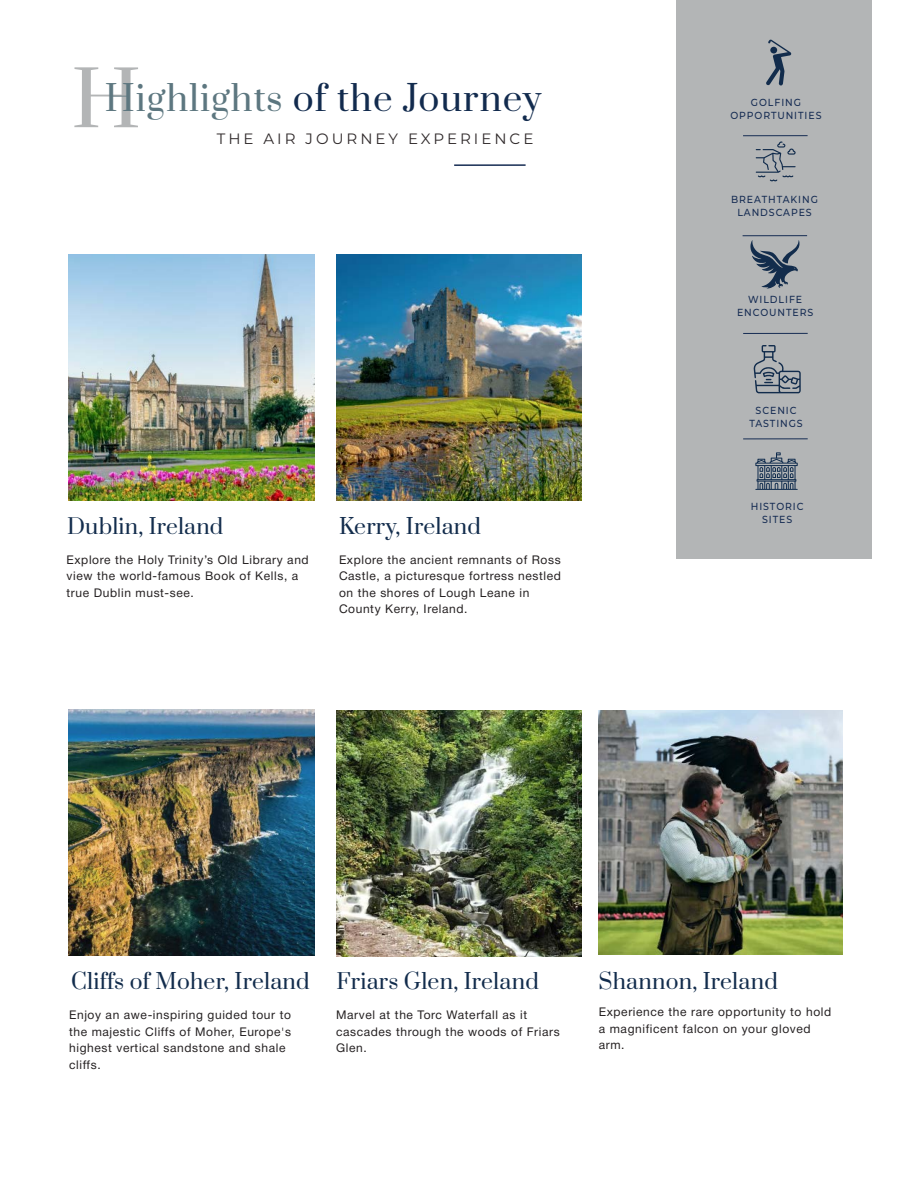
<style>
.page{position:relative;width:918px;height:1188px;background:#fff}
.page>*{position:absolute;margin:0;border:0;box-sizing:border-box;transform-origin:0 0}
.t1{font:34.8px "Prata";letter-spacing:.03em;color:#122b4e}
.t2{font:21.15px "Prata";letter-spacing:.01em;color:#122c4c}
.t3{font:21px "Prata";letter-spacing:.01em;color:#122c4c}
.t4{font:15px "Montserrat";letter-spacing:.2em;color:#302a2b}
.t5{font:12px/16.5px "Helvetica Neue";letter-spacing:.05em;color:#231f20}
.t6{font:500 10.2px/13.2px "Montserrat";letter-spacing:.1em;color:#162c53;text-align:center;scale:.92 1}
.s1{font-size:74.7px;color:#b3b5b6}
.s2{color:#5d7780}
</style>
<div class="page">
<img style="left:68px;top:710px;width:246px;height:246px">
<img style="left:68px;top:255px;width:246px;height:245px">
<div style="left:677px;top:0;width:195px;height:558px;background:#b3b5b6"></div>
<hr style="left:454px;top:164px;width:72px;height:2px;background:#162c53">
<hr style="left:743px;top:439px;width:65px;height:1px;background:#162c53">
<hr style="left:743px;top:333px;width:65px;height:1px;background:#162c53">
<svg style="left:755px;top:452px;width:43px;height:38px"></svg>
<hr style="left:743px;top:135px;width:65px;height:1px;background:#162c53">
<hr style="left:743px;top:235px;width:64px;height:1px;background:#162c53">
<svg style="left:756px;top:141px;width:40px;height:40px"></svg>
<img style="left:598px;top:710px;width:245px;height:245px">
<svg style="left:750px;top:240px;width:49px;height:49px"></svg>
<svg style="left:753px;top:345px;width:48px;height:48px"></svg>
<svg style="left:766px;top:39px;width:25px;height:46px"></svg>
<div style="left:770px;top:47px;width:7px;height:7px;background:#122c4c;border-radius:50%"></div>
<img style="left:336px;top:254px;width:246px;height:246px">
<img style="left:336px;top:710px;width:246px;height:246px">
<h1 class="t1" style="left:71px;top:69px;width:472px"><span class="s1">H</span><span class="s2">Highlights</span> of the Journey</h1>
<p class="t4" style="left:217px;top:128px;width:318px">THE AIR JOURNEY EXPERIENCE</p>
<h3 class="t3" style="left:67px;top:508px;width:158px">Dublin, Ireland</h3>
<h2 class="t2" style="left:339px;top:508px;width:143px">Kerry, Ireland</h2>
<p class="t5" style="left:67px;top:552px;width:244px">Explore the Holy Trinity’s Old Library and view the world-famous Book of Kells, a true Dublin must-see.</p>
<p class="t5" style="left:339px;top:552px;width:224px">Explore the ancient remnants of Ross<br>Castle, a picturesque fortress nestled on the shores of Lough Leane in<br>County Kerry, Ireland.</p>
<p class="t6" style="left:730px;top:95px;width:101px">GOLFING<br>OPPORTUNITIES</p>
<p class="t6" style="left:731px;top:192px;width:96px">BREATHTAKING<br>LANDSCAPES</p>
<p class="t6" style="left:737px;top:292px;width:85px">WILDLIFE<br>ENCOUNTERS</p>
<p class="t6" style="left:749px;top:403px;width:60px">SCENIC<br>TASTINGS</p>
<p class="t6" style="left:751px;top:499px;width:59px">HISTORIC<br>SITES</p>
<h2 class="t2" style="left:71px;top:964px;width:240px">Cliffs of Moher, Ireland</h2>
<h2 class="t2" style="left:336px;top:964px;width:204px">Friars Glen, Ireland</h2>
<p class="t5" style="left:69px;top:1007px;width:224px">Enjoy an awe-inspiring guided tour to the majestic Cliffs of Moher, Europe's highest vertical sandstone and shale cliffs.</p>
<p class="t5" style="left:336px;top:1007px;width:225px">Marvel at the Torc Waterfall as it cascades through the woods of Friars<br>Glen.</p>
<h2 class="t2" style="left:598px;top:963px;width:181px">Shannon, Ireland</h2>
<p class="t5" style="left:599px;top:1004px;width:234px">Experience the rare opportunity to hold a magnificent falcon on your gloved arm.</p>
</div>
